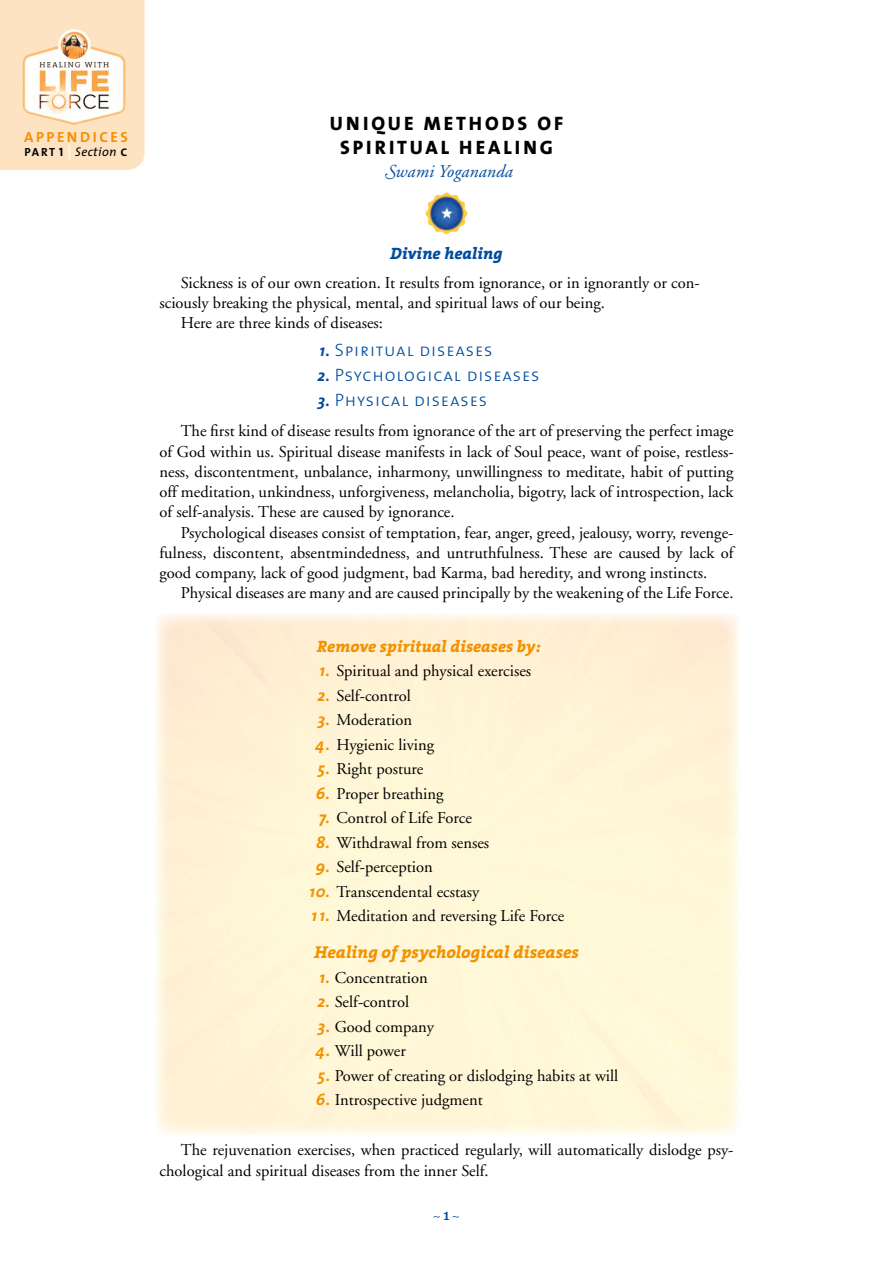
<style>
.page{position:relative;width:893px;height:1263px;background:#fff}
.page>*{position:absolute;margin:0;border:0;box-sizing:border-box;transform-origin:0 0}
.t1{font:19.5px/24px "The Mix Extra Bold Caps";letter-spacing:.15em;color:#000;text-align:center}
.t2{font:18px "The Sans Light Caps";letter-spacing:.05em;color:#004d9d}
.t3{font:italic 18px "Adobe Garamond";letter-spacing:.01em;color:#004d9d}
.t4{font:italic 800 17.25px "The Serif";color:#f39200}
.t5{font:16.5px/20.2px "Adobe Garamond";color:#000;text-align:justify}
.t6{font:italic 800 16.5px "The Serif";color:#f39200}
.t7{font:italic 800 16.5px "The Serif";color:#004d9d}
.t8{font:14.7px "The Sans Bold Caps";letter-spacing:.17em;color:#f39200}
.t9{font:300 13.5px "Clarendon";color:#004d9d}
.t10{font:italic 12.6px "The Mix";letter-spacing:.025em;color:#000}
.s1{font-family:"The Mix Bold Caps";font-style:normal;font-size:11.85px}
.s2{font-family:"The Mix Extra Bold Caps";font-style:normal;font-size:12.15px}
.s3{font-family:"The Mix Caps";font-style:normal;font-size:14.1px;color:#fff}
.s4{font-family:"The Mix Semi Bold Caps";font-style:normal;font-size:14.4px}
.s5{font-family:"Adobe Garamond Alt"}
.s6{font-family:"The Sans";font-weight:700;font-style:italic;font-size:16.5px}
.s7{font-family:"The Sans";font-weight:700;font-style:italic;color:#f39200}
.s8{font-weight:400}
</style>
<div class="page">
<svg style="left:0;top:0;width:145px;height:170px;background:#fae1c3"></svg>
<img style="left:22px;top:30px;width:48px;height:82px">
<svg style="left:421px;top:190px;width:51px;height:47px"></svg>
<img style="left:425px;top:193px;width:20px;height:35px">
<p class="t8" style="left:24px;top:125px;width:106px">APPENDICES</p>
<p class="t10" style="left:25px;top:141px;width:104px"><span class="s1">PART</span> <span class="s2">1</span> <span class="s3">|</span> Section <span class="s4">c</span></p>
<p class="t1" style="left:330px;top:110px;width:235px">UNIQUE METHODS OF<br>SPIRITUAL HEALING</p>
<p class="t3" style="left:385px;top:161px;width:129px"><span class="s5">S</span>wami Yogananda</p>
<p class="t7" style="left:390px;top:240px;width:114px">Divine healing</p>
<p class="t5" style="left:181px;top:273px;width:520px">Sickness is of our own creation. It results from ignorance, or in ignorantly or con-</p>
<p class="t5" style="left:159px;top:293px;width:447px">sciously breaking the physical, mental, and spiritual laws of our being.</p>
<p class="t5" style="left:181px;top:313px;width:204px">Here are three kinds of diseases:</p>
<p class="t2" style="left:320px;top:335px;width:174px"><span class="s6">1.</span> Spiritual diseases</p>
<p class="t2" style="left:317px;top:360px;width:224px"><span class="s6">2.</span> Psychological diseases</p>
<p class="t2" style="left:318px;top:385px;width:171px"><span class="s6">3.</span> Physical diseases</p>
<p class="t5" style="left:159px;top:421px;width:576px;text-indent:21px">The first kind of disease results from ignorance of the art of preserving the perfect image of God within us. Spiritual disease manifests in lack of Soul peace, want of poise, restless&shy;ness, discontentment, unbalance, inharmony, unwillingness to meditate, habit of putting off meditation, unkindness, unforgiveness, melancholia, bigotry, lack of introspection, lack of self-analysis. These are caused by ignorance.</p>
<p class="t5" style="left:159px;top:523px;width:576px;text-indent:21px">Psychological diseases consist of temptation, fear, anger, greed, jealousy, worry, revenge&shy;fulness, discontent, absentmindedness, and untruthfulness. These are caused by lack of good company, lack of good judgment, bad Karma, bad heredity, and wrong instincts.</p>
<p class="t5" style="left:181px;top:583px;width:554px">Physical diseases are many and are caused principally by the weakening of the Life Force.</p>
<p class="t6" style="left:317px;top:632px;width:226px">Remove spiritual diseases by:</p>
<p class="t5" style="left:320px;top:661px;width:213px"><span class="s7">1.</span> Spiritual and physical exercises</p>
<p class="t5" style="left:317px;top:686px;width:95px"><span class="s7">2.</span> Self-control</p>
<p class="t5" style="left:318px;top:710px;width:96px"><span class="s7">3.</span> Moderation</p>
<p class="t5" style="left:316px;top:735px;width:120px"><span class="s7">4.</span> Hygienic living</p>
<p class="t5" style="left:318px;top:759px;width:107px"><span class="s7">5.</span> Right posture</p>
<p class="t5" style="left:316px;top:784px;width:129px"><span class="s7">6.</span> Proper breathing</p>
<p class="t5" style="left:319px;top:808px;width:155px"><span class="s7">7.</span> Control of Life Force</p>
<p class="t5" style="left:316px;top:833px;width:175px"><span class="s7">8.</span> Withdrawal from senses</p>
<p class="t5" style="left:316px;top:857px;width:119px"><span class="s7">9.</span> Self-perception</p>
<p class="t5" style="left:309px;top:879px;width:256px;line-height:24.5px"><span class="s7">10.</span> Transcendental ecstasy<br><span class="s7">1 1.</span> Meditation and reversing Life Force</p>
<p class="t4" style="left:314px;top:938px;width:266px">Healing of psychological diseases</p>
<p class="t5" style="left:320px;top:968px;width:110px"><span class="s7">1.</span> Concentration</p>
<p class="t5" style="left:317px;top:992px;width:93px"><span class="s7">2.</span> Self-control</p>
<p class="t5" style="left:318px;top:1017px;width:118px"><span class="s7">3.</span> Good company</p>
<p class="t5" style="left:316px;top:1041px;width:92px"><span class="s7">4.</span> Will power</p>
<p class="t5" style="left:318px;top:1066px;width:302px"><span class="s7">5.</span> Power of creating or dislodging habits at will</p>
<p class="t5" style="left:316px;top:1090px;width:168px"><span class="s7">6.</span> Introspective judgment</p>
<p class="t5" style="left:160px;top:1140px;width:575px;text-indent:21px">The rejuvenation exercises, when practiced regularly, will automatically dislodge psy&shy;chological and spiritual diseases from the inner Self.</p>
<p class="t9" style="left:433px;top:1207px;width:29px">~<span class="s8">1</span>~</p>
</div>
